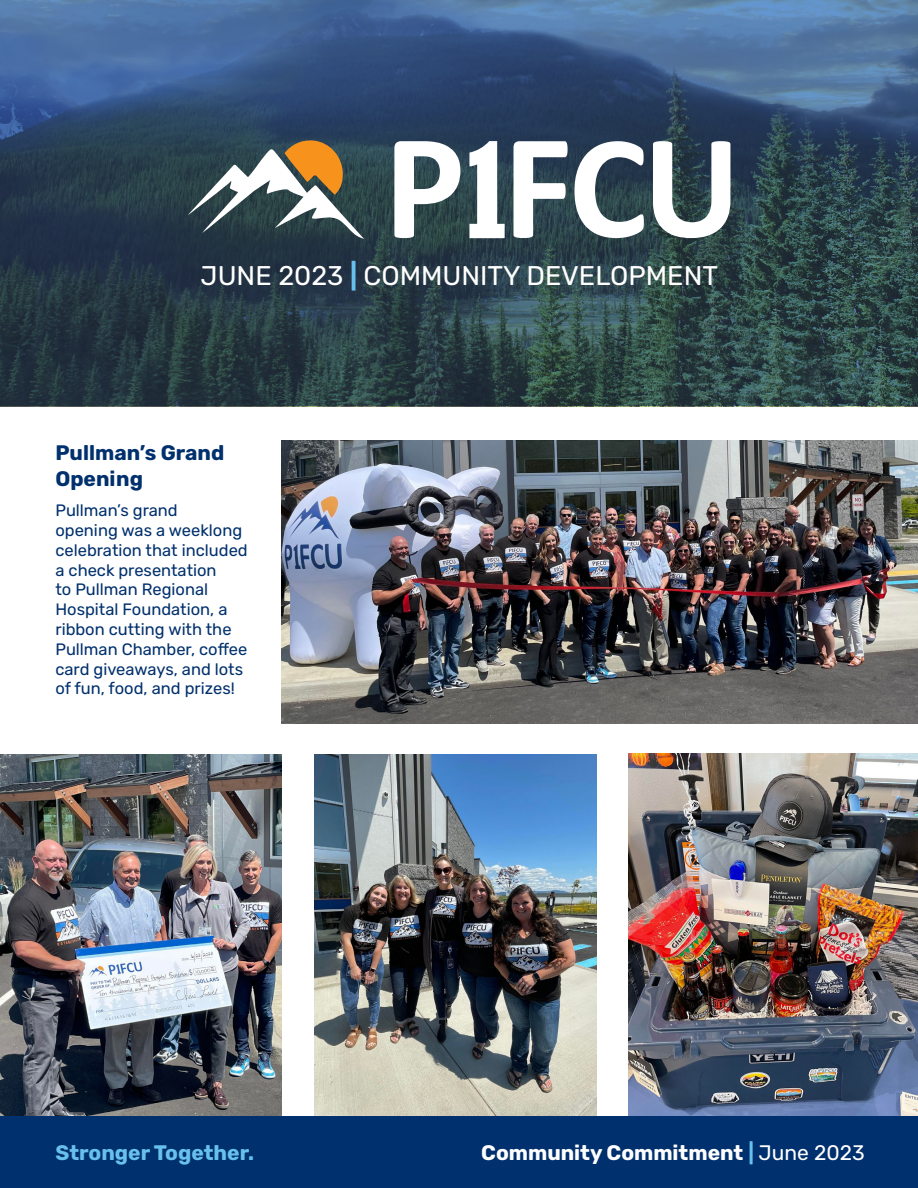
<style>
.page{position:relative;width:918px;height:1188px;background:#fff}
.page>*{position:absolute;margin:0;border:0;box-sizing:border-box;transform-origin:0 0}
.t1{font:27px "Rubik";color:#fff}
.t2{font:700 21px "Rubik";color:#fff}
.t3{font:700 21px/25.2px "Rubik";color:#00306d}
.t4{font:700 21px "Rubik";color:#68c0ec}
.t5{font:16.5px/19.8px "Rubik";color:#00306d}
.s1{font-weight:700;color:#68c0ec}
.s2{color:#68c0ec}
.s3{font-weight:400}
</style>
<div class="page">
<div style="left:0;top:1116px;width:918px;height:72px;background:#00306d"></div>
<svg style="left:0;top:0;width:918px;height:406px;background:#324b60"></svg>
<svg style="left:188px;top:140px;width:176px;height:99px"></svg>
<svg style="left:394px;top:141px;width:66px;height:97px"></svg>
<svg style="left:469px;top:141px;width:36px;height:97px"></svg>
<svg style="left:514px;top:141px;width:54px;height:97px"></svg>
<svg style="left:574px;top:141px;width:70px;height:97px"></svg>
<svg style="left:653px;top:141px;width:77px;height:97px"></svg>
<img style="left:629px;top:754px;width:289px;height:362px">
<img style="left:282px;top:441px;width:636px;height:283px">
<img style="left:315px;top:755px;width:281px;height:361px">
<img style="left:0;top:755px;width:282px;height:361px">
<p class="t1" style="left:201px;top:261px;width:519px">JUNE 2023 <span class="s1">|</span> COMMUNITY DEVELOPMENT</p>
<p class="t3" style="left:55px;top:441px;width:170px">Pullman’s Grand<br>Opening</p>
<p class="t5" style="left:55px;top:501px;width:194px">Pullman’s grand<br>opening was a weeklong celebration that included a check presentation<br>to Pullman Regional<br>Hospital Foundation, a ribbon cutting with the<br>Pullman Chamber, coffee card giveaways, and lots of fun, food, and prizes!</p>
<p class="t4" style="left:55px;top:1141px;width:200px">Stronger Together.</p>
<p class="t2" style="left:481px;top:1141px;width:385px">Community Commitment <span class="s2">|</span> <span class="s3">June 2023</span></p>
</div>
